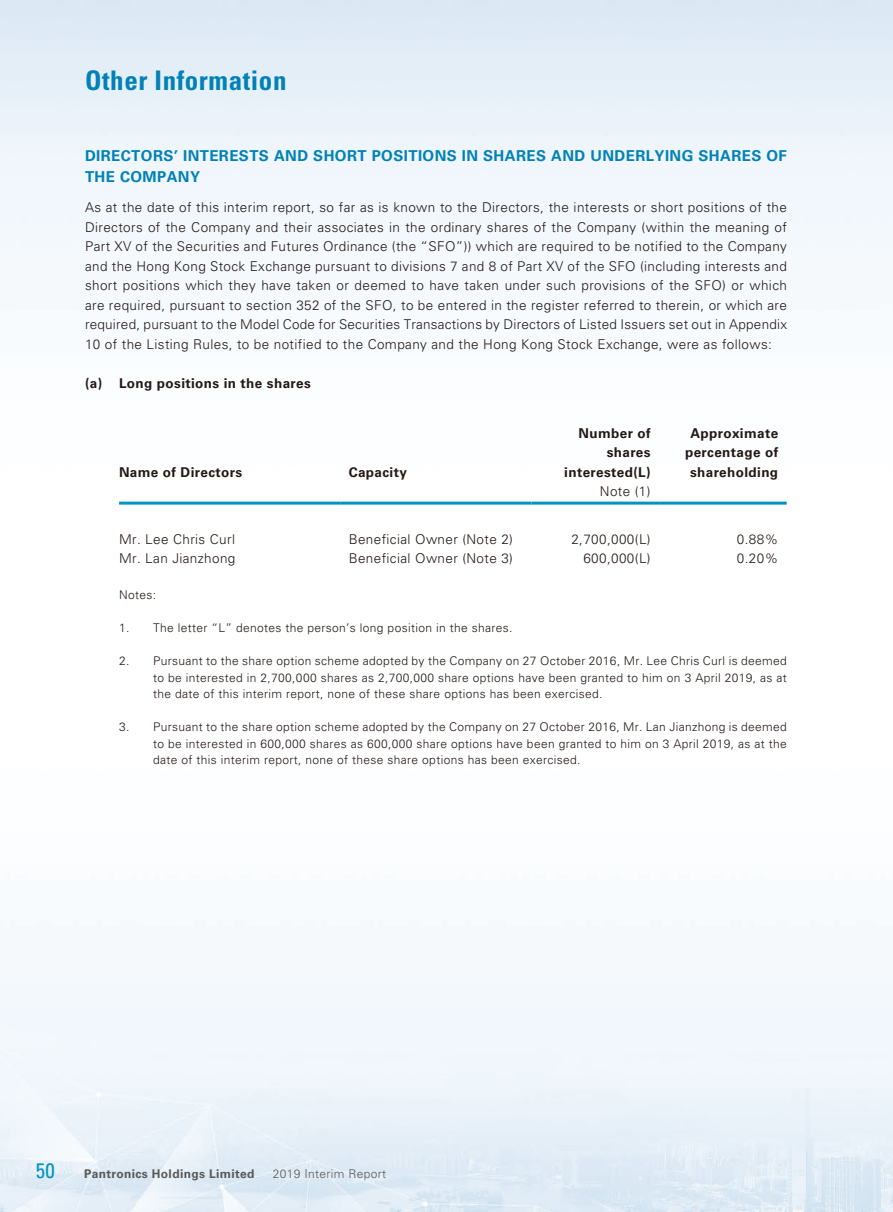
<style>
.page{position:relative;width:893px;height:1212px;background:#fff}
.page>*{position:absolute;margin:0;border:0;box-sizing:border-box;transform-origin:0 0}
.t1{font:700 condensed 27px "Univers LT Std";letter-spacing:.02em;color:#0081b8}
.t2{font:condensed 21px "Univers LT Std";color:#0094c4}
._01_Head1{font:700 15px/21px "Univers LT Std";letter-spacing:.03em;color:#0081b8}
._00_Body{font:300 13.5px/19.5px "Univers LT Std";letter-spacing:.03em;color:#231916;text-align:justify}
._50_Table{font:300 13.5px "Univers LT Std";letter-spacing:.03em;color:#231916}
._50_Table-2{font:700 13.5px "Univers LT Std";letter-spacing:.03em;color:#231916}
._02_Head2{font:700 13.5px "Univers LT Std";letter-spacing:.03em;color:#231916}
._10_Notes{font:300 12px/16.5px "Univers LT Std";letter-spacing:.03em;color:#231916;text-align:justify}
.t3{font:700 12px "Univers LT Std";letter-spacing:.03em;color:#595857}
.t4{font:300 12px "Univers LT Std";letter-spacing:.03em;color:#595857}
</style>
<div class="page">
<hr style="left:119px;top:502px;width:221px;height:3px;background:#0094c4">
<hr style="left:340px;top:502px;width:191px;height:3px;background:#0094c4">
<hr style="left:531px;top:502px;width:128px;height:3px;background:#0094c4">
<hr style="left:659px;top:502px;width:128px;height:3px;background:#0094c4">
<h1 class="t1" style="left:85px;top:64px;width:203px">Other Information</h1>
<p class="_01_Head1" style="left:85px;top:146px;width:703px">DIRECTORS’ INTERESTS AND SHORT POSITIONS IN SHARES AND UNDERLYING SHARES OF<br>THE COMPANY</p>
<p class="_00_Body" style="left:85px;top:198px;width:704px">As at the date of this interim report, so far as is known to the Directors, the interests or short positions of the Directors of the Company and their associates in the ordinary shares of the Company (within the meaning of Part XV of the Securities and Futures Ordinance (the “SFO”)) which are required to be notified to the Company and the Hong Kong Stock Exchange pursuant to divisions 7 and 8 of Part XV of the SFO (including interests and short positions which they have taken or deemed to have taken under such provisions of the SFO) or which are required, pursuant to section 352 of the SFO, to be entered in the register referred to therein, or which are required, pursuant to the Model Code for Securities Transactions by Directors of Listed Issuers set out in Appendix 10 of the Listing Rules, to be notified to the Company and the Hong Kong Stock Exchange, were as follows:</p>
<p class="_02_Head2" style="left:85px;top:375px;width:227px">(a) Long positions in the shares</p>
<p class="_50_Table-2" style="left:119px;top:464px;width:125px">Name of Directors</p>
<p class="_50_Table-2" style="left:349px;top:464px;width:60px">Capacity</p>
<p class="_50_Table-2" style="left:579px;top:425px;width:74px">Number of</p>
<p class="_50_Table-2" style="left:607px;top:444px;width:45px">shares</p>
<p class="_50_Table-2" style="left:564px;top:464px;width:88px">interested(L)</p>
<p class="_50_Table" style="left:600px;top:483px;width:52px">Note (1)</p>
<p class="_50_Table-2" style="left:690px;top:425px;width:89px">Approximate</p>
<p class="_50_Table-2" style="left:685px;top:444px;width:95px">percentage of</p>
<p class="_50_Table-2" style="left:690px;top:464px;width:90px">shareholding</p>
<p class="_50_Table" style="left:119px;top:531px;width:117px">Mr. Lee Chris Curl</p>
<p class="_50_Table" style="left:349px;top:531px;width:166px">Beneficial Owner (Note 2)</p>
<p class="_50_Table" style="left:571px;top:531px;width:81px">2,700,000(L)</p>
<p class="_50_Table" style="left:737px;top:531px;width:43px">0.88%</p>
<p class="_50_Table" style="left:119px;top:550px;width:118px">Mr. Lan Jianzhong</p>
<p class="_50_Table" style="left:349px;top:550px;width:166px">Beneficial Owner (Note 3)</p>
<p class="_50_Table" style="left:583px;top:550px;width:69px">600,000(L)</p>
<p class="_50_Table" style="left:737px;top:550px;width:43px">0.20%</p>
<p class="_10_Notes" style="left:119px;top:587px;width:39px">Notes:</p>
<p class="_10_Notes" style="left:119px;top:620px;width:395px">1. The letter “L” denotes the person’s long position in the shares.</p>
<p class="_10_Notes" style="left:153px;top:653px;width:635px;text-indent:-34px">2. Pursuant to the share option scheme adopted by the Company on 27 October 2016, Mr. Lee Chris Curl is deemed to be interested in 2,700,000 shares as 2,700,000 share options have been granted to him on 3 April 2019, as at the date of this interim report, none of these share options has been exercised.</p>
<p class="_10_Notes" style="left:153px;top:719px;width:635px;text-indent:-34px">3. Pursuant to the share option scheme adopted by the Company on 27 October 2016, Mr. Lan Jianzhong is deemed to be interested in 600,000 shares as 600,000 share options have been granted to him on 3 April 2019, as at the date of this interim report, none of these share options has been exercised.</p>
<h2 class="t2" style="left:36px;top:1157px;width:21px">50</h2>
<p class="t3" style="left:84px;top:1167px;width:172px">Pantronics Holdings Limited</p>
<p class="t4" style="left:273px;top:1166px;width:115px">2019 Interim Report</p>
</div>
